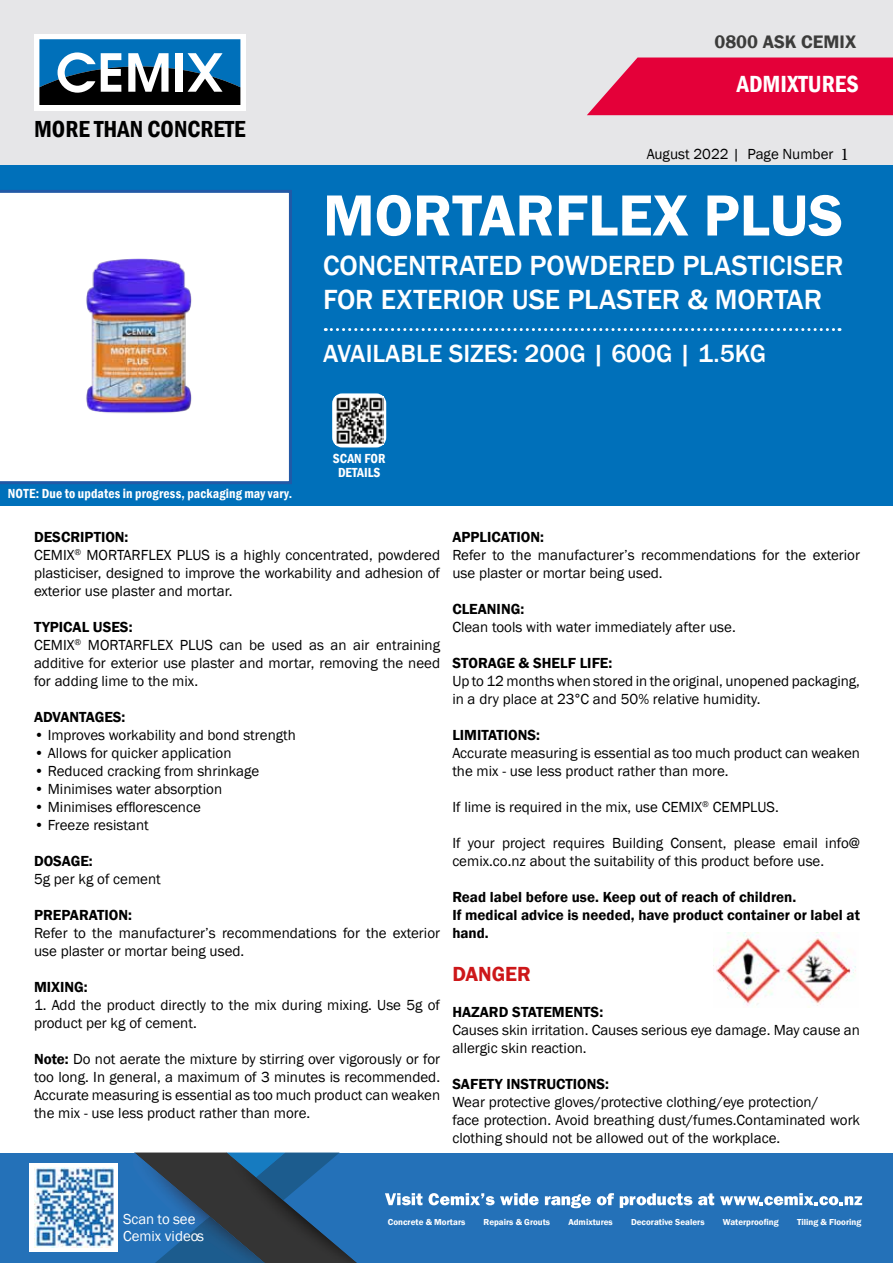
<style>
.page{position:relative;width:893px;height:1263px;background:#fff}
.page>*{position:absolute;margin:0;border:0;box-sizing:border-box;transform-origin:0 0}
.t1{font:600 60px "Franklin Gothic";color:#fff}
.t2{font:500 28.5px/34.2px "Franklin Gothic";color:#fff}
.t3{font:500 25.5px "Franklin Gothic";color:#fff}
.t4{font:600 condensed 24px "Franklin Gothic";color:#fff}
.t5{font:600 condensed 23.85px "Franklin Gothic";color:#000}
.t6{font:600 21px "Franklin Gothic";color:#cd1719}
.t7{font:600 18.6px "Franklin Gothic";color:#3c3c3b}
.t8{font:15px/18px "Franklin Gothic";color:#000}
.t9{font:600 15px/18px "Franklin Gothic";color:#000}
.t10{font:14.85px "Franklin Gothic";color:#fff}
.t11{font:600 condensed 13.5px/13.5px "Franklin Gothic";letter-spacing:.01em;color:#fff;text-align:center}
.t12{font:600 8.85px "Franklin Gothic";color:#fff}
.s1{font-family:"Minion Pro";font-size:18px}
.s2{font-weight:600}
</style>
<div class="page">
<div style="left:0;top:0;width:893px;height:166px;background:#e6e6e8"></div>
<div style="left:34px;top:34px;width:212px;height:76px;background:#fff"></div>
<svg style="left:40px;top:39px;width:200px;height:66px"></svg>
<div style="left:0;top:166px;width:893px;height:340px;background:#0070ba"></div>
<svg style="left:0;top:190px;width:292px;height:294px;background:#eff3f8"></svg>
<svg style="left:325px;top:328px;width:515px;height:3px"></svg>
<div style="left:332px;top:393px;width:54px;height:54px;border:3px solid #fff;border-radius:9px"></div>
<svg style="left:587px;top:58px;width:306px;height:57px;background:#e41347"></svg>
<div style="left:0;top:1152px;width:893px;height:111px;background:#2471b8"></div>
<img style="left:133px;top:1152px;width:93px;height:109px">
<img style="left:197px;top:1206px;width:29px;height:10px">
<img style="left:195px;top:1216px;width:31px;height:47px">
<img style="left:226px;top:1152px;width:151px;height:111px">
<div style="left:29px;top:1163px;width:89px;height:88px;background:#fff"></div>
<img style="left:34px;top:1167px;width:80px;height:80px">
<svg style="left:385px;top:1193px;width:37px;height:12px"></svg>
<svg style="left:429px;top:1193px;width:110px;height:12px"></svg>
<svg style="left:545px;top:1194px;width:46px;height:14px"></svg>
<svg style="left:597px;top:1193px;width:17px;height:12px"></svg>
<svg style="left:620px;top:1193px;width:72px;height:15px"></svg>
<svg style="left:698px;top:1193px;width:16px;height:12px"></svg>
<svg style="left:720px;top:1193px;width:142px;height:12px"></svg>
<img style="left:8px;top:234px;width:261px;height:191px">
<img style="left:716px;top:933px;width:140px;height:73px">
<img style="left:335px;top:397px;width:48px;height:48px">
<h3 class="t5" style="left:34px;top:113px;width:213px">MORE THAN CONCRETE</h3>
<p class="t7" style="left:714px;top:30px;width:143px">0800 ASK CEMIX</p>
<h3 class="t4" style="left:737px;top:68px;width:123px">ADMIXTURES</h3>
<p class="t8" style="left:647px;top:146px;width:204px">August 2022 | Page Number <span class="s1">1</span></p>
<h1 class="t1" style="left:323px;top:178px;width:522px">MORTARFLEX PLUS</h1>
<h2 class="t2" style="left:323px;top:249px;width:522px">CONCENTRATED POWDERED PLASTICISER<br>FOR EXTERIOR USE PLASTER &amp; MORTAR</h2>
<h3 class="t3" style="left:323px;top:338px;width:445px">AVAILABLE SIZES: 200G | 600G | 1.5KG</h3>
<p class="t11" style="left:333px;top:452px;width:54px">SCAN FOR<br>DETAILS</p>
<p class="t11" style="left:8px;top:486px;width:286px">NOTE: Due to updates in progress, packaging may vary.</p>
<p class="t8" style="left:34px;top:528px;width:408px"><span class="s2">DESCRIPTION:<br></span>CEMIX<sup>®</sup> MORTARFLEX PLUS is a highly concentrated, powdered plasticiser, designed to improve the workability and adhesion of exterior use plaster and mortar.</p>
<p class="t8" style="left:34px;top:618px;width:408px"><span class="s2">TYPICAL USES:<br></span>CEMIX<sup>®</sup> MORTARFLEX PLUS can be used as an air entraining additive for exterior use plaster and mortar, removing the need for adding lime to the mix.</p>
<p class="t9" style="left:34px;top:708px;width:93px">ADVANTAGES:</p>
<p class="t8" style="left:34px;top:726px;width:263px">• Improves workability and bond strength</p>
<p class="t8" style="left:34px;top:744px;width:199px">• Allows for quicker application</p>
<p class="t8" style="left:34px;top:762px;width:227px">• Reduced cracking from shrinkage</p>
<p class="t8" style="left:34px;top:780px;width:190px">• Minimises water absorption</p>
<p class="t8" style="left:34px;top:798px;width:168px">• Minimises efflorescence</p>
<p class="t8" style="left:34px;top:816px;width:116px">• Freeze resistant</p>
<p class="t9" style="left:34px;top:852px;width:60px">DOSAGE:</p>
<p class="t8" style="left:34px;top:870px;width:128px">5g per kg of cement</p>
<p class="t9" style="left:34px;top:906px;width:100px">PREPARATION:</p>
<p class="t8" style="left:34px;top:924px;width:408px">Refer to the manufacturer’s recommendations for the exterior use plaster or mortar being used.</p>
<p class="t9" style="left:34px;top:978px;width:55px">MIXING:</p>
<p class="t8" style="left:34px;top:996px;width:408px">1. Add the product directly to the mix during mixing. Use 5g of product per kg of cement.</p>
<p class="t8" style="left:34px;top:1050px;width:408px;text-align:justify"><span class="s2">Note:</span> Do not aerate the mixture by stirring over vigorously or for too long. In general, a maximum of 3 minutes is recommended.<br>Accurate measuring is essential as too much product can weaken the mix - use less product rather than more.</p>
<p class="t9" style="left:452px;top:528px;width:93px">APPLICATION:</p>
<p class="t8" style="left:452px;top:546px;width:409px">Refer to the manufacturer’s recommendations for the exterior use plaster or mortar being used.</p>
<p class="t9" style="left:452px;top:600px;width:73px">CLEANING:</p>
<p class="t8" style="left:452px;top:618px;width:285px">Clean tools with water immediately after use.</p>
<p class="t9" style="left:452px;top:654px;width:162px">STORAGE &amp; SHELF LIFE:</p>
<p class="t8" style="left:452px;top:672px;width:409px">Up to 12 months when stored in the original, unopened packaging, in a dry place at 23°C and 50% relative humidity.</p>
<p class="t9" style="left:452px;top:726px;width:89px">LIMITATIONS:</p>
<p class="t8" style="left:452px;top:744px;width:409px">Accurate measuring is essential as too much product can weaken the mix - use less product rather than more.</p>
<p class="t8" style="left:452px;top:798px;width:328px">If lime is required in the mix, use CEMIX<sup>®</sup> CEMPLUS.</p>
<p class="t8" style="left:452px;top:834px;width:409px">If your project requires Building Consent, please email info@ cemix.co.nz about the suitability of this product before use.</p>
<p class="t9" style="left:452px;top:888px;width:409px">Read label before use. Keep out of reach of children.<br>If medical advice is needed, have product container or label at hand.</p>
<h3 class="t6" style="left:452px;top:961px;width:80px">DANGER</h3>
<p class="t9" style="left:452px;top:1003px;width:152px">HAZARD STATEMENTS:</p>
<p class="t8" style="left:452px;top:1022px;width:409px">Causes skin irritation. Causes serious eye damage. May cause an allergic skin reaction.</p>
<p class="t9" style="left:452px;top:1075px;width:158px">SAFETY INSTRUCTIONS:</p>
<p class="t8" style="left:452px;top:1094px;width:409px">Wear protective gloves/protective clothing/eye protection/<br>face protection. Avoid breathing dust/fumes.Contaminated work clothing should not be allowed out of the workplace.</p>
<p class="t10" style="left:123px;top:1209px;width:74px">Scan to see</p>
<p class="t12" style="left:388px;top:1217px;width:79px">Concrete &amp; Mortars</p>
<p class="t12" style="left:484px;top:1217px;width:68px">Repairs &amp; Grouts</p>
<p class="t12" style="left:568px;top:1217px;width:46px">Admixtures</p>
<p class="t12" style="left:631px;top:1217px;width:75px">Decorative Sealers</p>
<p class="t12" style="left:723px;top:1217px;width:57px">Waterproofing</p>
<p class="t12" style="left:797px;top:1217px;width:66px">Tiling &amp; Flooring</p>
<p class="t10" style="left:123px;top:1227px;width:83px">Cemix videos</p>
</div>
